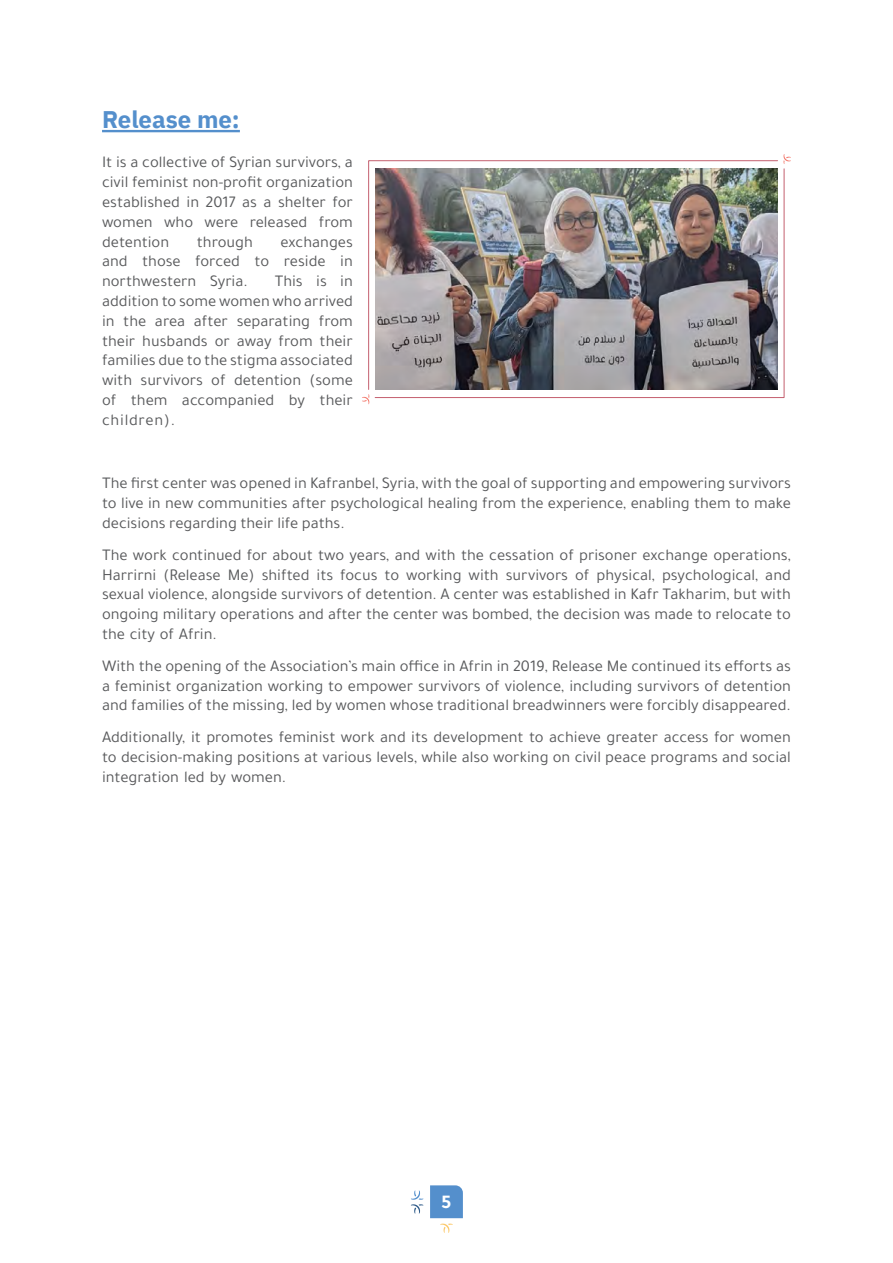
<style>
.page{position:relative;width:893px;height:1263px;background:#fff}
.page>*{position:absolute;margin:0;border:0;box-sizing:border-box;transform-origin:0 0}
.t1{font:700 24px "IBM Plex Sans Arabic";color:#548fcc}
.t2{font:700 19.5px "Tajawal";color:#fff}
.t3{font:16.5px/19.8px "Tajawal";color:#58595b;text-align:justify}
.t4{font:16.5px/19.8px "Tajawal";letter-spacing:.045em;color:#58595b}
</style>
<div class="page">
<svg style="left:430px;top:1185px;width:33px;height:48px"></svg>
<svg style="left:411px;top:1190px;width:12px;height:23px"></svg>
<hr style="left:102px;top:130px;width:138px;height:2px;background:#548fcc">
<svg style="left:362px;top:394px;width:7px;height:10px"></svg>
<svg style="left:783px;top:154px;width:8px;height:10px"></svg>
<svg style="left:368px;top:160px;width:410px;height:230px"></svg>
<svg style="left:375px;top:168px;width:409px;height:230px"></svg>
<img style="left:375px;top:169px;width:403px;height:220px">
<h1 class="t1" style="left:102px;top:106px;width:139px">Release me:</h1>
<p class="t3" style="left:102px;top:152px;width:252px;text-align:right">It is a collective of Syrian survivors a, civil feminist non-profit organization established in 2017 as a shelter for from</p>
<p class="t3" style="left:164px;top:212px;width:31px">who</p>
<p class="t3" style="left:250px;top:212px;width:59px">released</p>
<p class="t3" style="left:102px;top:212px;width:52px">women</p>
<p class="t3" style="left:205px;top:212px;width:35px">were</p>
<p class="t3" style="left:102px;top:232px;width:69px">detention</p>
<p class="t3" style="left:197px;top:232px;width:57px">through</p>
<p class="t3" style="left:280px;top:232px;width:74px">exchanges</p>
<p class="t3" style="left:102px;top:251px;width:27px">and</p>
<p class="t3" style="left:142px;top:251px;width:40px">those</p>
<p class="t3" style="left:195px;top:251px;width:46px">forced</p>
<p class="t3" style="left:255px;top:251px;width:16px">to</p>
<p class="t3" style="left:284px;top:251px;width:43px">reside</p>
<p class="t3" style="left:340px;top:251px;width:14px">in</p>
<p class="t3" style="left:102px;top:271px;width:96px">northwestern</p>
<p class="t3" style="left:102px;top:291px;width:252px">addition to some women who arrived</p>
<p class="t3" style="left:319px;top:311px;width:36px">from</p>
<p class="t3" style="left:210px;top:271px;width:40px">Syria.</p>
<p class="t3" style="left:275px;top:271px;width:30px">This</p>
<p class="t3" style="left:316px;top:271px;width:12px">is</p>
<p class="t3" style="left:340px;top:271px;width:14px">in</p>
<p class="t3" style="left:102px;top:311px;width:14px">in</p>
<p class="t3" style="left:102px;top:331px;width:252px">their husbands or away from their</p>
<p class="t3" style="left:102px;top:350px;width:252px">families due to the stigma associated</p>
<p class="t3" style="left:310px;top:370px;width:45px">(some</p>
<p class="t3" style="left:123px;top:311px;width:25px">the</p>
<p class="t3" style="left:194px;top:311px;width:36px">after</p>
<p class="t3" style="left:237px;top:311px;width:75px">separating</p>
<p class="t3" style="left:155px;top:311px;width:32px">area</p>
<p class="t3" style="left:102px;top:370px;width:32px">with</p>
<p class="t3" style="left:141px;top:370px;width:64px">survivors</p>
<p class="t3" style="left:211px;top:370px;width:16px">of</p>
<p class="t3" style="left:234px;top:370px;width:69px">detention</p>
<p class="t4" style="left:102px;top:390px;width:74px">of children .(</p>
<p class="t3" style="left:131px;top:390px;width:38px">them</p>
<p class="t3" style="left:182px;top:390px;width:94px">accompanied</p>
<p class="t3" style="left:289px;top:390px;width:18px">by</p>
<p class="t3" style="left:320px;top:390px;width:35px">their</p>
<p class="t3" style="left:102px;top:473px;width:690px">The first center was opened in Kafranbel, Syria, with the goal of supporting and empowering survivors to live in new communities after psychological healing from the experience, enabling them to make decisions regarding their life paths.</p>
<p class="t3" style="left:102px;top:545px;width:690px">The work continued for about two years, and with the cessation of prisoner exchange operations, Harrirni (Release Me) shifted its focus to working with survivors of physical, psychological, and sexual violence, alongside survivors of detention A. center was established in Kafr Takharim, but with ongoing military operations and after the center was bombed, the decision was made to relocate to the city of Afrin.</p>
<p class="t3" style="left:102px;top:656px;width:690px">With the opening of the Associations’ main office in Afrin in 2019, Release Me continued its efforts as a feminist organization working to empower survivors of violence, including survivors of detention and families of the missing, led by women whose traditional breadwinners were forcibly disappeared.</p>
<p class="t3" style="left:102px;top:727px;width:690px">Additionally it, promotes feminist work and its development to achieve greater access for women to decision-making positions at various levels, while also working on civil peace programs and social integration led by women.</p>
<p class="t2" style="left:442px;top:1187px;width:11px">5</p>
</div>
